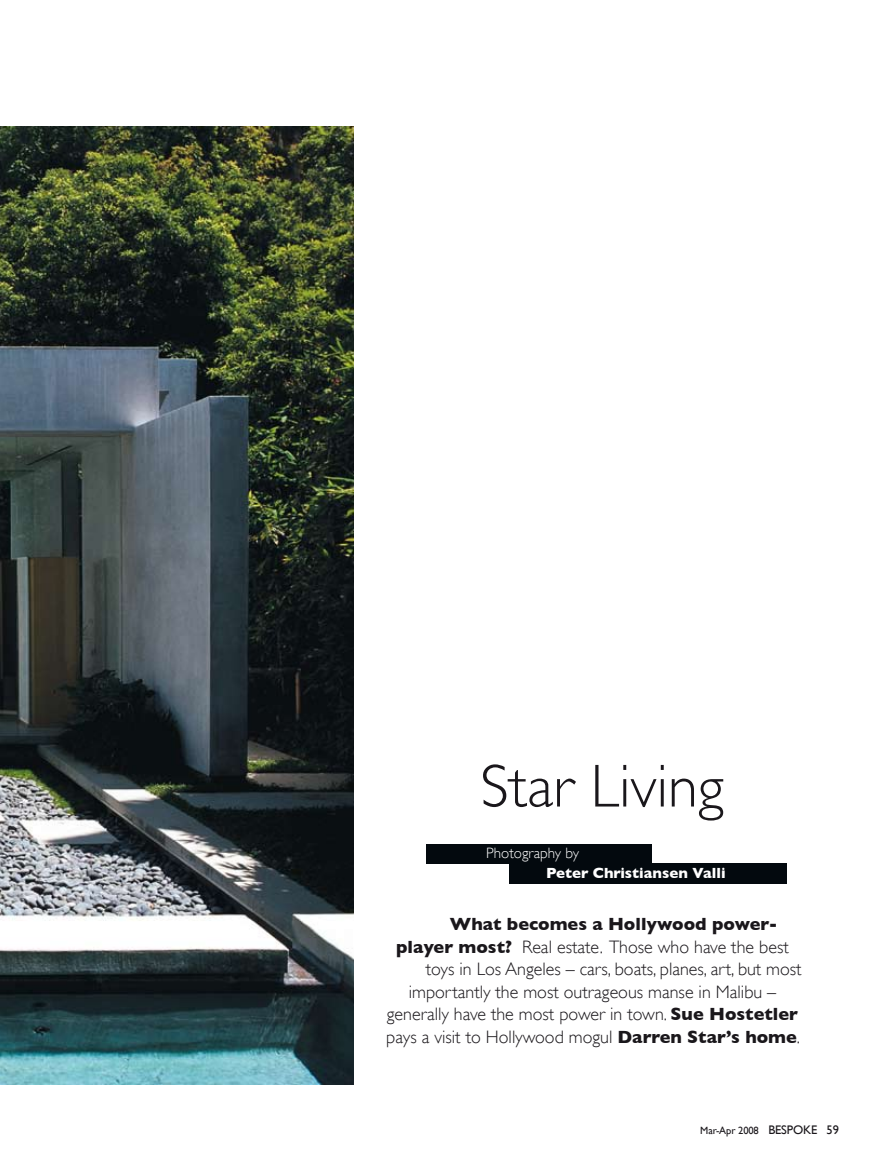
<style>
.page{position:relative;width:893px;height:1170px;background:#fff}
.page>*{position:absolute;margin:0;border:0;box-sizing:border-box;transform-origin:0 0}
.t1{font:300 60.9px "Gill Sans";color:#1a171b}
.t2{font:300 18px "Gill Sans";color:#1a171b}
.t3{font:700 18px "Gill Sans";color:#1a171b}
.t4{font:700 15px "Gill Sans";color:#fff}
.t5{font:300 15px "Gill Sans";color:#fff}
.t6{font:10.5px "Gill Sans";letter-spacing:-.01em;color:#1a171b}
.s1{font-weight:700}
.s2{font-size:12.45px}
</style>
<div class="page">
<img style="left:0;top:126px;width:353px;height:959px">
<div style="left:426px;top:844px;width:226px;height:19px;background:#03090e"></div>
<div style="left:509px;top:863px;width:278px;height:20px;background:#03090e"></div>
<h1 class="t1" style="left:480px;top:750px;width:245px">Star Living</h1>
<p class="t5" style="left:486px;top:844px;width:94px">Photography by</p>
<p class="t4" style="left:546px;top:864px;width:181px">Peter Christiansen Valli</p>
<p class="t3" style="left:450px;top:913px;width:329px">What becomes a Hollywood power-</p>
<p class="t2" style="left:396px;top:936px;width:394px"><span class="s1">player most?</span> Real estate. Those who have the best</p>
<p class="t2" style="left:426px;top:958px;width:377px">toys in Los Angeles – cars, boats, planes, art, but most</p>
<p class="t2" style="left:409px;top:981px;width:369px">importantly the most outrageous manse in Malibu –</p>
<p class="t2" style="left:387px;top:1003px;width:412px">generally have the most power in town. <span class="s1">Sue Hostetler</span></p>
<p class="t2" style="left:386px;top:1026px;width:415px">pays a visit to Hollywood mogul <span class="s1">Darren Star’s home</span>.</p>
<p class="t6" style="left:700px;top:1124px;width:140px">Mar-Apr 2008 <span class="s2">BESPOKE 59</span></p>
</div>
